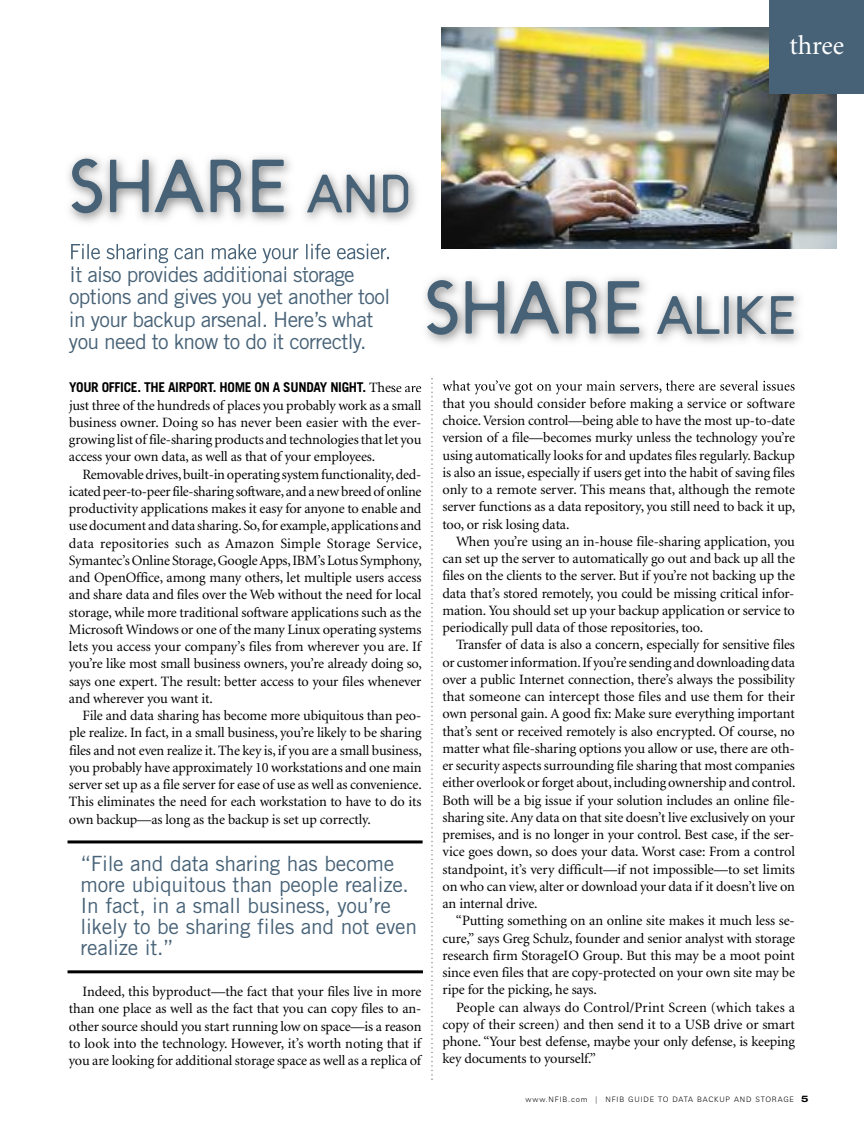
<style>
.page{position:relative;width:864px;height:1134px;background:#fff}
.page>*{position:absolute;margin:0;border:0;box-sizing:border-box;transform-origin:0 0}
.t1{font:300 81.45px "Target";letter-spacing:-.02em;color:#476277}
.t2{font:27px "Minion";letter-spacing:-.005em;color:#fff}
.t3{font:21px/21px "Trade Gothic";letter-spacing:-.015em;color:#476277}
.t4{font:14.25px/17.2px "Minion";letter-spacing:-.01em;color:#000;text-align:justify}
.t5{font:700 13.5px "Trade Gothic";letter-spacing:-.025em;color:#000}
.t6{font:300 7.5px "Zurich BT";letter-spacing:.11em;color:#000}
.s1{font-size:58.65px}
.s2{font-family:"Minion";font-weight:400;font-size:14.25px}
.s3{font-family:"Helvetica Neue";font-weight:700;font-stretch:expanded;font-size:9px}
</style>
<div class="page">
<img style="left:441px;top:27px;width:396px;height:222px">
<div style="left:770px;top:0;width:94px;height:94px;background:#476277"></div>
<img style="left:68px;top:156px;width:348px;height:66px">
<img style="left:441px;top:135px;width:35px;height:114px">
<img style="left:82px;top:243px;width:307px;height:14px">
<img style="left:71px;top:257px;width:318px;height:13px">
<img style="left:71px;top:244px;width:155px;height:19px">
<img style="left:72px;top:266px;width:151px;height:4px">
<hr style="left:68px;top:840px;width:355px;height:3px;background:#000">
<hr style="left:68px;top:970px;width:355px;height:3px;background:#000">
<img style="left:425px;top:277px;width:374px;height:66px">
<img style="left:394px;top:386px;width:27px;height:6px">
<img style="left:442px;top:380px;width:353px;height:12px">
<img style="left:443px;top:380px;width:78px;height:12px">
<svg style="left:431px;top:378px;width:2px;height:702px"></svg>
<h1 class="t1" style="left:68px;top:137px;width:346px">SHARE <span class="s1">AND</span></h1>
<h2 class="t2" style="left:790px;top:34px;width:56px">three</h2>
<h3 class="t3" style="left:69px;top:265px;width:323px;line-height:22.5px">It also provides additional storage options and gives you yet another tool in your backup arsenal. Here’s what you need to know to do it correctly.</h3>
<p class="t5" style="left:69px;top:383px;width:354px">YOUR OFFICE. THE AIRPORT. HOME ON A SUNDAY NIGHT. <span class="s2">These are</span></p>
<p class="t4" style="left:69px;top:398px;width:354px">just three of the hundreds of places you probably work as a small business owner. Doing so has never been easier with the ever&shy;growing list of file-sharing products and technologiesthatlet you access your own data, as well as that of your employees.</p>
<p class="t4" style="left:69px;top:467px;width:354px;text-indent:14px">Removable drives,built-inoperating systemfunctionality,ded&shy;icatedpeer-to-peerfile-sharing software,andanewbreedof online productivity applications makes it easy for anyone to enable and use document and data sharing.So,for example,applications and data repositories such as Amazon Simple Storage Service, Symantec’sOnline Storage,GoogleApps,IBM’s Lotus Symphony, and OpenOffice, among many others, let multiple users access and share data and files over the Web without the need for local storage, while more traditional software applications such as the Microsoft Windows or one of the many Linux operating systems lets you access your company’s files from wherever you are. If you’re like most small business owners, you’re already doing so, says one expert. The result: better access to your files whenever and wherever you want it.</p>
<p class="t4" style="left:69px;top:708px;width:354px;text-indent:14px">File and data sharing has become more ubiquitous than peo&shy;ple realize. In fact, in a small business, you’re likely to be sharing files and not even realize it.The key is, if you are a small business, you probably have approximately 10 workstations and one main server set up as a file server for ease of use as well as convenience.<br>This eliminates the need for each workstation to have to do its own backup—as long as the backup is set up correctly.</p>
<h1 class="t1" style="left:423px;top:259px;width:375px">SHARE <span class="s1">ALIKE</span></h1>
<p class="t4" style="left:442px;top:396px;width:354px">that you should consider before making a service or software choice.Version control—being able to have the most up-to-date version of a file—becomes murky unless the technology you’re using automatically looks for and updates files regularly. Backup is also an issue, especially if users get into the habit of saving files only to a remote server. This means that, although the remote server functions as a data repository, you still need to back it up, too, or risk losing data.</p>
<p class="t4" style="left:442px;top:534px;width:354px;text-indent:14px">When you’re using an in-house file-sharing application, you can set up the server to automatically go out and back up all the files on the clients to the server. But if you’re not backing up the data that’s stored remotely, you could be missing critical infor&shy;mation. You should set up your backup application or service to periodically pull data of those repositories, too.</p>
<p class="t4" style="left:442px;top:637px;width:354px;text-indent:14px">Transfer of data is also a concern, especially for sensitive files or customerinformation.If you’re sending and downloading data over a public Internet connection, there’s always the possibility that someone can intercept those files and use them for their own personal gain. A good fix: Make sure everything important that’s sent or received remotely is also encrypted. Of course, no matter what file-sharing options you allow or use, there are oth&shy;er security aspects surrounding file sharing that most companies either overlook orforget about,including ownership and control.<br>Both will be a big issue if your solution includes an online file&shy;sharing site.Any data on that site doesn’t live exclusively on your premises, and is no longer in your control. Best case, if the ser&shy;vice goes down, so does your data. Worst case: From a control standpoint, it’s very difficult—if not impossible—to set limits on who can view, alter or download your data if it doesn’t live on an internal drive.</p>
<p class="t4" style="left:442px;top:913px;width:354px;text-indent:13px">“Putting something on an online site makes it much less se&shy;cure,” says Greg Schulz, founder and senior analyst with storage research firm StorageIO Group. But this may be a moot point since even files that are copy-protected on your own site may be ripe for the picking, he says.</p>
<p class="t4" style="left:442px;top:999px;width:354px;text-indent:14px">People can always do Control/Print Screen (which takes a copy of their screen) and then send it to a USB drive or smart phone. “Your best defense, maybe your only defense, is keeping key documents to yourself.”</p>
<h3 class="t3" style="left:81px;top:855px;width:338px">“File and data sharing has become more ubiquitous than people realize.<br>In fact, in a small business, you’re likely to be sharing files and not even realize it.”</h3>
<p class="t4" style="left:69px;top:984px;width:354px;text-indent:13px">Indeed, this byproduct—the fact that your files live in more than one place as well as the fact that you can copy files to an&shy;other source should you start running low on space—is a reason to look into the technology. However, it’s worth noting that if you are looking for additional storage space as well as a replica of</p>
<p class="t6" style="left:526px;top:1096px;width:284px">www.NFIB.com | NFIB GUIDE TO DATA BACKUP AND STORAGE <span class="s3">5</span></p>
</div>
